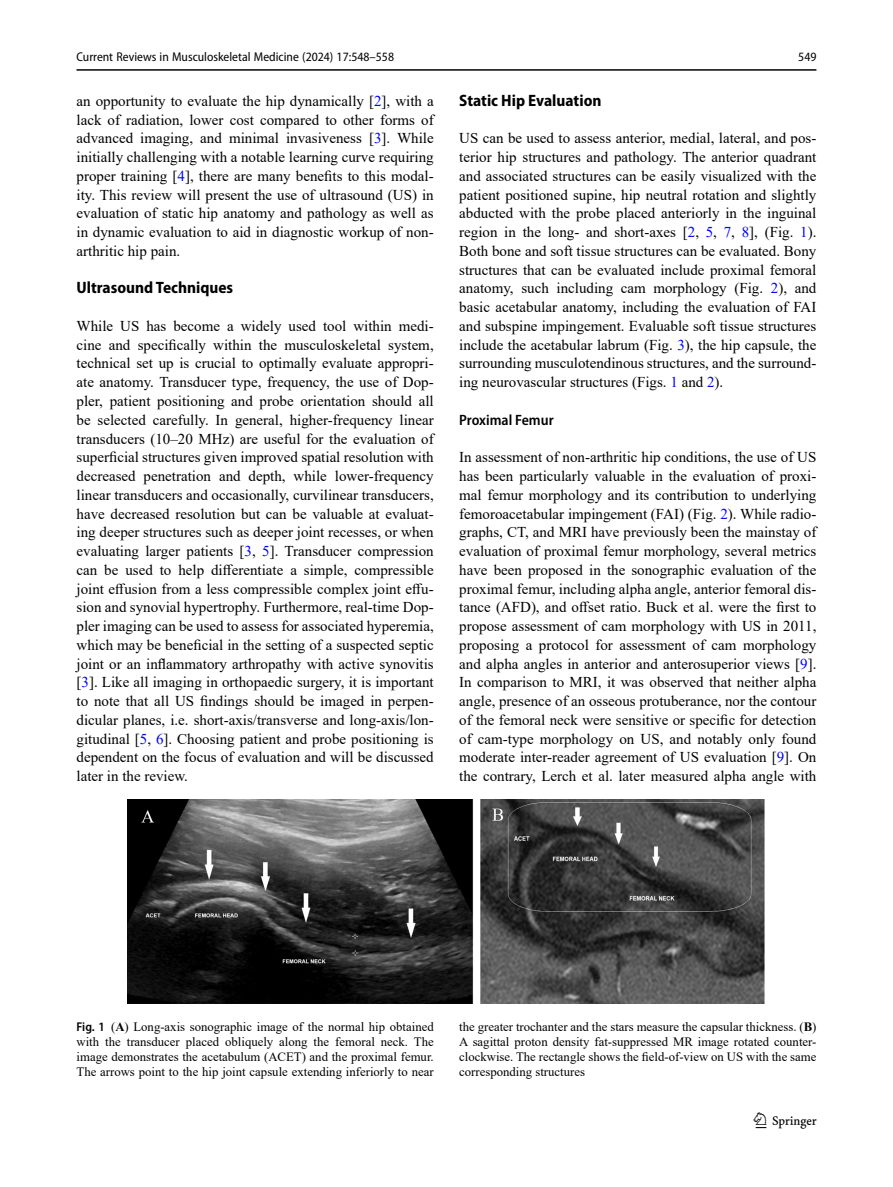
<style>
.page{position:relative;width:893px;height:1187px;background:#fff}
.page>*{position:absolute;margin:0;border:0;box-sizing:border-box;transform-origin:0 0}
.t1{font:22.5px "Springnew";color:#000}
.Head_2{font:700 semi-condensed 16.5px "Myriad Pro";color:#000}
.Body_Text{font:15px/18.8px "Times New Roman";color:#000;text-align:justify}
.Head_3{font:600 semi-condensed 15px "Myriad Pro";color:#000}
.Figure_Caption{font:12.75px/15px "Times New Roman";color:#000;text-align:justify}
.t2{font:semi-condensed 12.75px "Myriad Pro";color:#000}
.s1{color:#00f}
.s2{font-family:"Myriad Pro";font-weight:600;font-stretch:semi-condensed}
.s3{font-weight:700}
</style>
<div class="page">
<hr style="left:77px;top:69px;width:739px;height:2px;background:#000">
<img style="left:128px;top:799px;width:637px;height:204px">
<p class="t2" style="left:77px;top:49px;width:319px">Current Reviews in Musculoskeletal Medicine (2024) 17:548–558</p>
<p class="Body_Text" style="left:77px;top:91px;width:359px">an opportunity to evaluate the hip dynamically [<span class="s1">2</span>], with a lack of radiation, lower cost compared to other forms of advanced imaging, and minimal invasiveness [<span class="s1">3</span>]. While initially challenging with a notable learning curve requiring proper training [<span class="s1">4</span>], there are many benefits to this modal&shy;ity. This review will present the use of ultrasound (US) in evaluation of static hip anatomy and pathology as well as in dynamic evaluation to aid in diagnostic workup of non&shy;arthritic hip pain.</p>
<p class="Head_2" style="left:77px;top:278px;width:158px">Ultrasound Techniques</p>
<p class="Body_Text" style="left:77px;top:316px;width:359px">While US has become a widely used tool within medi&shy;cine and specifically within the musculoskeletal system, technical set up is crucial to optimally evaluate appropri&shy;ate anatomy. Transducer type, frequency, the use of Dop&shy;pler, patient positioning and probe orientation should all be selected carefully. In general, higher-frequency linear transducers (10–20 MHz) are useful for the evaluation of superficial structures given improved spatial resolution with decreased penetration and depth, while lower-frequency linear transducers and occasionally, curvilinear transducers, have decreased resolution but can be valuable at evaluat&shy;ing deeper structures such as deeper joint recesses, or when evaluating larger patients [<span class="s1">3</span>, <span class="s1">5</span>]. Transducer compression can be used to help differentiate a simple, compressible joint effusion from a less compressible complex joint effu&shy;sion and synovial hypertrophy. Furthermore, real-time Dop&shy;pler imaging can be used to assess for associated hyperemia, which may be beneficial in the setting of a suspected septic joint or an inflammatory arthropathy with active synovitis [<span class="s1">3</span>]. Like all imaging in orthopaedic surgery, it is important to note that all US findings should be imaged in perpen&shy;dicular planes, i.e. short-axis/transverse and long-axis/lon&shy;gitudinal [<span class="s1">5</span>, <span class="s1">6</span>]. Choosing patient and probe positioning is dependent on the focus of evaluation and will be discussed later in the review.</p>
<p class="t2" style="left:798px;top:49px;width:20px">549</p>
<p class="Head_2" style="left:459px;top:91px;width:144px">Static Hip Evaluation</p>
<p class="Body_Text" style="left:459px;top:128px;width:359px">US can be used to assess anterior, medial, lateral, and pos&shy;terior hip structures and pathology. The anterior quadrant and associated structures can be easily visualized with the patient positioned supine, hip neutral rotation and slightly abducted with the probe placed anteriorly in the inguinal region in the long- and short-axes [<span class="s1">2</span>, <span class="s1">5</span>, <span class="s1">7</span>, <span class="s1">8</span>], (Fig. <span class="s1">1</span>).<br>Both bone and soft tissue structures can be evaluated. Bony structures that can be evaluated include proximal femoral anatomy, such including cam morphology (Fig. <span class="s1">2</span>), and basic acetabular anatomy, including the evaluation of FAI and subspine impingement. Evaluable soft tissue structures include the acetabular labrum (Fig. <span class="s1">3</span>), the hip capsule, the surrounding musculotendinous structures, and the surround&shy;ing neurovascular structures (Figs. <span class="s1">1</span> and <span class="s1">2</span>).</p>
<p class="Head_3" style="left:459px;top:411px;width:96px">Proximal Femur</p>
<p class="Body_Text" style="left:459px;top:447px;width:359px">In assessment of non-arthritic hip conditions, the use of US has been particularly valuable in the evaluation of proxi&shy;mal femur morphology and its contribution to underlying femoroacetabular impingement (FAI) (Fig. <span class="s1">2</span>). While radio&shy;graphs, CT, and MRI have previously been the mainstay of evaluation of proximal femur morphology, several metrics have been proposed in the sonographic evaluation of the proximal femur, including alpha angle, anterior femoral dis&shy;tance (AFD), and offset ratio. Buck et al. were the first to propose assessment of cam morphology with US in 2011, proposing a protocol for assessment of cam morphology and alpha angles in anterior and anterosuperior views [<span class="s1">9</span>].<br>In comparison to MRI, it was observed that neither alpha angle, presence of an osseous protuberance, nor the contour of the femoral neck were sensitive or specific for detection of cam-type morphology on US, and notably only found moderate inter-reader agreement of US evaluation [<span class="s1">9</span>]. On the contrary, Lerch et al. later measured alpha angle with</p>
<p class="Figure_Caption" style="left:77px;top:1018px;width:359px"><span class="s2">Fig. 1</span> (<span class="s3">A</span>) Long-axis sonographic image of the normal hip obtained with the transducer placed obliquely along the femoral neck. The image demonstrates the acetabulum (ACET) and the proximal femur.<br>The arrows point to the hip joint capsule extending inferiorly to near</p>
<p class="Figure_Caption" style="left:459px;top:1018px;width:359px">the greater trochanter and the stars measure the capsular thickness. (<span class="s3">B</span>)<br>A sagittal proton density fat-suppressed MR image rotated counter&shy;clockwise. The rectangle shows the field-of-view on US with the same corresponding structures</p>
<h1 class="t1" style="left:756px;top:1107px;width:63px">1 3</h1>
</div>
